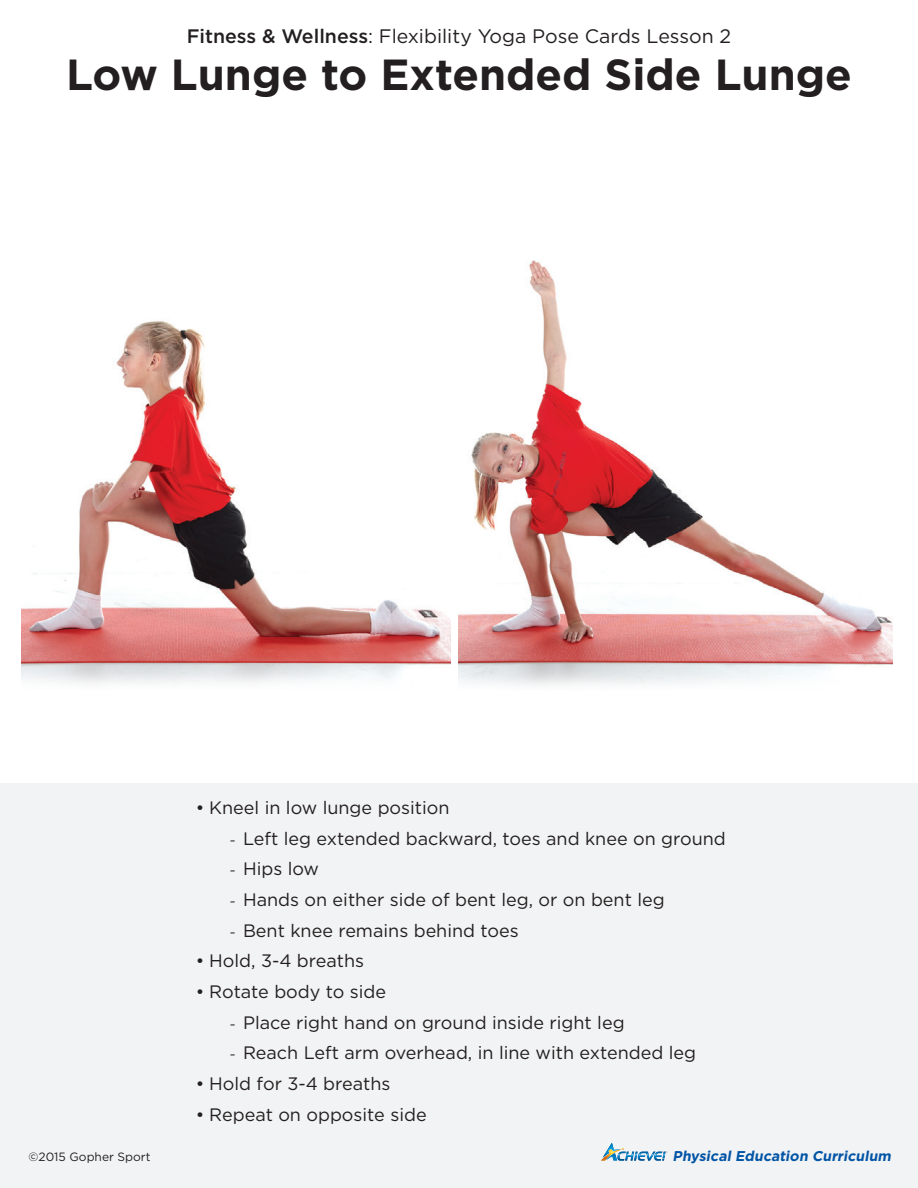
<style>
.page{position:relative;width:918px;height:1188px;background:#fff}
.page>*{position:absolute;margin:0;border:0;box-sizing:border-box;transform-origin:0 0}
.t1{font:700 43.5px "Gotham HTF";color:#231f20}
.t2{font:19.5px "Gotham HTF";color:#231f20}
.t3{font:18px "Gotham HTF";color:#231f20}
.t4{font:italic 700 14.1px "Gotham HTF";color:#0154a6}
.t5{font:12px "Gotham HTF";color:#231f20}
.s1{font-weight:500}
.s2{font-family:"Minion Pro"}
</style>
<div class="page">
<div style="left:0;top:783px;width:918px;height:405px;background:#f2f3f4"></div>
<svg style="left:601px;top:1143px;width:66px;height:18px"></svg>
<img style="left:22px;top:321px;width:428px;height:363px">
<img style="left:459px;top:260px;width:433px;height:425px">
<p class="t2" style="left:187px;top:25px;width:546px"><span class="s1">Fitness &amp; Wellness</span>: Flexibility Yoga Pose Cards Lesson 2</p>
<p class="t1" style="left:66px;top:50px;width:787px">Low Lunge to Extended Side Lunge</p>
<p class="t3" style="left:196px;top:798px;width:255px">• Kneel in low lunge position</p>
<p class="t3" style="left:230px;top:828px;width:498px"><span class="s2">-</span> Left leg extended backward, toes and knee on ground</p>
<p class="t3" style="left:230px;top:859px;width:91px"><span class="s2">-</span> Hips low</p>
<p class="t3" style="left:230px;top:890px;width:437px"><span class="s2">-</span> Hands on either side of bent leg, or on bent leg</p>
<p class="t3" style="left:230px;top:920px;width:291px"><span class="s2">-</span> Bent knee remains behind toes</p>
<p class="t3" style="left:196px;top:951px;width:170px">• Hold, 3-4 breaths</p>
<p class="t3" style="left:196px;top:982px;width:192px">• Rotate body to side</p>
<p class="t3" style="left:230px;top:1012px;width:397px"><span class="s2">-</span> Place right hand on ground inside right leg</p>
<p class="t3" style="left:230px;top:1043px;width:468px"><span class="s2">-</span> Reach Left arm overhead, in line with extended leg</p>
<p class="t3" style="left:196px;top:1074px;width:196px">• Hold for 3-4 breaths</p>
<p class="t3" style="left:196px;top:1104px;width:232px">• Repeat on opposite side</p>
<p class="t5" style="left:29px;top:1150px;width:124px">©2015 Gopher Sport</p>
<p class="t4" style="left:673px;top:1148px;width:222px">Physical Education Curriculum</p>
</div>
